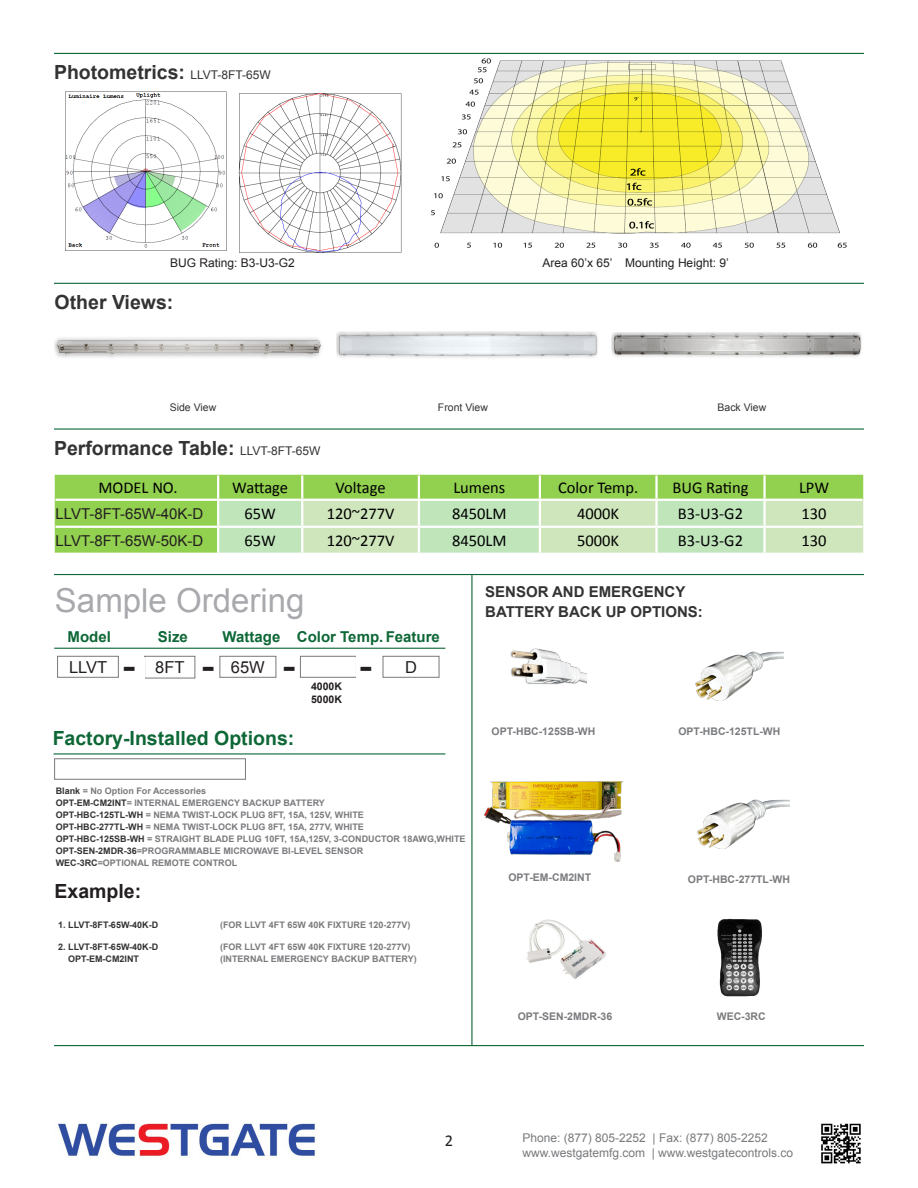
<style>
.page{position:relative;width:918px;height:1188px;background:#fff}
.page>*{position:absolute;margin:0;border:0;box-sizing:border-box;transform-origin:0 0}
.t1{font:33px "Arial";color:#a8a9ad}
.t2{font:700 28.5px "Verdana";color:#231f20}
.t3{font:700 19.5px "Arial";color:#333}
.t4{font:700 19.5px "Arial";color:#0d6736}
.t5{font:700 19.5px "Arial";color:#231f20}
.t6{font:16.5px "Calibri";color:#000}
.t7{font:16.5px "Arial";color:#231f20}
.t8{font:16.5px "Calibri";color:#231f20}
.t9{font:700 15px "Arial";color:#333}
.t10{font:15px "Arial";color:#231f20}
.t11{font:700 15px "Arial";color:#0d6736}
.t12{font:12px "Arial";color:#787a7d}
.t13{font:12px "Arial";color:#231f20}
.t14{font:700 10.5px "Arial";color:#7a7b7e}
.t15{font:10.5px "Arial";color:#333}
.t16{font:700 10.5px "Arial";color:#231f20}
.t17{font:700 9px "Arial";color:#7a7b7e}
.t18{font:700 9px "Arial";color:#7b7b7e}
.t19{font:700 9px "Arial";color:#333}
.t20{font:700 9px "Arial";color:#323332}
.s1{font-weight:400;font-size:12px}
.s2{color:#323332}
</style>
<div class="page">
<hr style="left:54px;top:428px;width:810px;height:2px;background:#0d6736">
<hr style="left:54px;top:53px;width:810px;height:1px;background:#0d6736">
<hr style="left:54px;top:283px;width:810px;height:1px;background:#0d6736">
<div style="left:55px;top:475px;width:808px;height:78px;background:#92d050"></div>
<svg style="left:219px;top:501px;width:644px;height:52px;background:#c8e5bc"></svg>
<hr style="left:217px;top:475px;width:2px;height:24px;background:#fff">
<hr style="left:301px;top:475px;width:2px;height:24px;background:#fff">
<hr style="left:418px;top:475px;width:2px;height:24px;background:#fff">
<hr style="left:539px;top:475px;width:2px;height:24px;background:#fff">
<hr style="left:655px;top:475px;width:3px;height:24px;background:#fff">
<hr style="left:763px;top:475px;width:3px;height:24px;background:#fff">
<hr style="left:217px;top:501px;width:2px;height:25px;background:#fff">
<hr style="left:301px;top:501px;width:2px;height:25px;background:#fff">
<hr style="left:418px;top:501px;width:2px;height:25px;background:#fff">
<hr style="left:539px;top:501px;width:2px;height:25px;background:#fff">
<hr style="left:655px;top:501px;width:3px;height:25px;background:#fff">
<hr style="left:763px;top:501px;width:3px;height:25px;background:#fff">
<hr style="left:217px;top:528px;width:2px;height:25px;background:#fff">
<hr style="left:301px;top:528px;width:2px;height:25px;background:#fff">
<hr style="left:418px;top:528px;width:2px;height:25px;background:#fff">
<hr style="left:539px;top:528px;width:2px;height:25px;background:#fff">
<hr style="left:655px;top:528px;width:3px;height:25px;background:#fff">
<hr style="left:763px;top:528px;width:3px;height:25px;background:#fff">
<hr style="left:56px;top:499px;width:162px;height:2px;background:#fff">
<hr style="left:218px;top:499px;width:84px;height:2px;background:#fff">
<hr style="left:302px;top:499px;width:117px;height:2px;background:#fff">
<hr style="left:419px;top:499px;width:121px;height:2px;background:#fff">
<hr style="left:540px;top:499px;width:117px;height:2px;background:#fff">
<hr style="left:657px;top:499px;width:108px;height:2px;background:#fff">
<hr style="left:765px;top:499px;width:98px;height:2px;background:#fff">
<hr style="left:56px;top:526px;width:162px;height:2px;background:#fff">
<hr style="left:218px;top:526px;width:84px;height:2px;background:#fff">
<hr style="left:302px;top:526px;width:117px;height:2px;background:#fff">
<hr style="left:419px;top:526px;width:121px;height:2px;background:#fff">
<hr style="left:540px;top:526px;width:117px;height:2px;background:#fff">
<hr style="left:657px;top:526px;width:108px;height:2px;background:#fff">
<hr style="left:765px;top:526px;width:98px;height:2px;background:#fff">
<hr style="left:54px;top:574px;width:810px;height:1px;background:#0d6736">
<img style="left:65px;top:91px;width:162px;height:160px">
<img style="left:239px;top:93px;width:163px;height:160px">
<img style="left:431px;top:58px;width:416px;height:190px">
<img style="left:337px;top:331px;width:261px;height:27px">
<img style="left:612px;top:333px;width:250px;height:24px">
<img style="left:58px;top:1123px;width:257px;height:34px">
<img style="left:821px;top:1123px;width:40px;height:41px">
<img style="left:55px;top:338px;width:267px;height:20px">
<hr style="left:54px;top:1045px;width:810px;height:1px;background:#0d6736">
<hr style="left:471px;top:575px;width:1px;height:470px;background:#0d6736">
<hr style="left:53px;top:753px;width:392px;height:2px;background:#0d6736">
<div style="left:54px;top:758px;width:192px;height:22px;background:#fff;border:1px solid #787a7d"></div>
<img style="left:484px;top:781px;width:140px;height:81px">
<img style="left:526px;top:919px;width:80px;height:60px">
<img style="left:717px;top:918px;width:45px;height:79px">
<img style="left:695px;top:651px;width:88px;height:50px">
<img style="left:697px;top:799px;width:93px;height:50px">
<img style="left:510px;top:648px;width:77px;height:37px">
<div style="left:57px;top:656px;width:62px;height:22px;border:1px solid #787a7d"></div>
<div style="left:220px;top:656px;width:56px;height:22px;border:1px solid #787a7d"></div>
<div style="left:300px;top:656px;width:57px;height:22px;background:#fff;border:1px solid #787a7d"></div>
<div style="left:144px;top:656px;width:51px;height:22px;border:1px solid #787a7d"></div>
<div style="left:383px;top:656px;width:56px;height:22px;border:1px solid #787a7d"></div>
<hr style="left:54px;top:648px;width:391px;height:1px;background:#0d6736">
<p class="t3" style="left:54px;top:60px;width:218px">Photometrics: <span class="s1">LLVT-8FT-65W</span></p>
<p class="t13" style="left:170px;top:255px;width:126px">BUG Rating: B3-U3-G2</p>
<p class="t13" style="left:542px;top:255px;width:188px">Area 60’x 65’ Mounting Height: 9’</p>
<p class="t3" style="left:55px;top:289px;width:120px">Other Views:</p>
<p class="t15" style="left:170px;top:400px;width:48px">Side View</p>
<p class="t3" style="left:54px;top:435px;width:268px">Performance Table: <span class="s1">LLVT-8FT-65W</span></p>
<p class="t15" style="left:438px;top:401px;width:51px">Front View</p>
<p class="t15" style="left:718px;top:401px;width:50px">Back View</p>
<p class="t6" style="left:98px;top:478px;width:81px">MODEL NO.</p>
<p class="t6" style="left:232px;top:478px;width:57px">Wattage</p>
<p class="t6" style="left:335px;top:478px;width:52px">Voltage</p>
<p class="t6" style="left:453px;top:478px;width:54px">Lumens</p>
<p class="t6" style="left:558px;top:478px;width:82px">Color Temp.</p>
<p class="t6" style="left:672px;top:478px;width:78px">BUG Rating</p>
<p class="t6" style="left:799px;top:478px;width:32px">LPW</p>
<p class="t10" style="left:56px;top:504px;width:149px">LLVT-8FT-65W-40K-D</p>
<p class="t6" style="left:245px;top:504px;width:33px">65W</p>
<p class="t6" style="left:327px;top:504px;width:69px">120~277V</p>
<p class="t6" style="left:452px;top:504px;width:56px">8450LM</p>
<p class="t6" style="left:577px;top:504px;width:44px">4000K</p>
<p class="t6" style="left:678px;top:504px;width:67px">B3-U3-G2</p>
<p class="t6" style="left:802px;top:504px;width:27px">130</p>
<p class="t10" style="left:56px;top:531px;width:149px">LLVT-8FT-65W-50K-D</p>
<p class="t6" style="left:245px;top:531px;width:33px">65W</p>
<p class="t6" style="left:327px;top:531px;width:69px">120~277V</p>
<p class="t6" style="left:452px;top:531px;width:56px">8450LM</p>
<p class="t6" style="left:577px;top:531px;width:44px">5000K</p>
<p class="t6" style="left:678px;top:531px;width:67px">B3-U3-G2</p>
<p class="t6" style="left:802px;top:531px;width:27px">130</p>
<p class="t1" style="left:55px;top:579px;width:251px">Sample Ordering</p>
<p class="t11" style="left:68px;top:627px;width:45px">Model</p>
<p class="t11" style="left:158px;top:627px;width:32px">Size</p>
<p class="t11" style="left:223px;top:627px;width:59px">Wattage</p>
<p class="t11" style="left:297px;top:627px;width:145px">Color Temp. Feature</p>
<p class="t7" style="left:69px;top:656px;width:40px">LLVT</p>
<p class="t7" style="left:155px;top:657px;width:31px">8FT</p>
<p class="t7" style="left:231px;top:656px;width:35px">65W</p>
<p class="t7" style="left:405px;top:656px;width:13px">D</p>
<p class="t2" style="left:122px;top:649px;width:15px">-</p>
<p class="t2" style="left:202px;top:649px;width:15px">-</p>
<p class="t2" style="left:283px;top:649px;width:15px">-</p>
<p class="t2" style="left:359px;top:649px;width:15px">-</p>
<p class="t16" style="left:311px;top:679px;width:32px">4000K</p>
<p class="t16" style="left:311px;top:692px;width:32px">5000K</p>
<p class="t4" style="left:53px;top:725px;width:243px">Factory-Installed Options:</p>
<p class="t17" style="left:56px;top:785px;width:152px"><span class="s2">Blank</span> = No Option For Accessories</p>
<p class="t17" style="left:56px;top:797px;width:271px"><span class="s2">OPT-EM-CM2INT</span>= INTERNAL EMERGENCY BACKUP BATTERY</p>
<p class="t17" style="left:56px;top:809px;width:310px"><span class="s2">OPT-HBC-125TL-WH</span> = NEMA TWIST-LOCK PLUG 8FT, 15A, 125V, WHITE</p>
<p class="t17" style="left:56px;top:821px;width:310px"><span class="s2">OPT-HBC-277TL-WH</span> = NEMA TWIST-LOCK PLUG 8FT, 15A, 277V, WHITE</p>
<p class="t17" style="left:56px;top:833px;width:411px"><span class="s2">OPT-HBC-125SB-WH</span> = STRAIGHT BLADE PLUG 10FT, 15A,125V, 3-CONDUCTOR 18AWG,WHITE</p>
<p class="t17" style="left:56px;top:845px;width:309px"><span class="s2">OPT-SEN-2MDR-36</span>=PROGRAMMABLE MICROWAVE BI-LEVEL SENSOR</p>
<p class="t17" style="left:56px;top:857px;width:183px"><span class="s2">WEC-3RC</span>=OPTIONAL REMOTE CONTROL</p>
<p class="t5" style="left:55px;top:878px;width:88px">Example:</p>
<p class="t19" style="left:58px;top:919px;width:102px">1. LLVT-8FT-65W-40K-D</p>
<p class="t18" style="left:220px;top:919px;width:192px">(FOR LLVT 4FT 65W 40K FIXTURE 120-277V)</p>
<p class="t19" style="left:58px;top:941px;width:102px">2. LLVT-8FT-65W-40K-D</p>
<p class="t18" style="left:220px;top:941px;width:192px">(FOR LLVT 4FT 65W 40K FIXTURE 120-277V)</p>
<p class="t20" style="left:68px;top:953px;width:72px">OPT-EM-CM2INT</p>
<p class="t17" style="left:220px;top:953px;width:198px">(INTERNAL EMERGENCY BACKUP BATTERY)</p>
<p class="t9" style="left:485px;top:582px;width:202px">SENSOR AND EMERGENCY</p>
<p class="t9" style="left:485px;top:602px;width:219px">BATTERY BACK UP OPTIONS:</p>
<p class="t14" style="left:492px;top:724px;width:105px">OPT-HBC-125SB-WH</p>
<p class="t14" style="left:508px;top:870px;width:84px">OPT-EM-CM2INT</p>
<p class="t14" style="left:678px;top:724px;width:104px">OPT-HBC-125TL-WH</p>
<p class="t14" style="left:688px;top:872px;width:104px">OPT-HBC-277TL-WH</p>
<p class="t14" style="left:518px;top:1010px;width:96px">OPT-SEN-2MDR-36</p>
<p class="t14" style="left:717px;top:1010px;width:50px">WEC-3RC</p>
<p class="t8" style="left:445px;top:1130px;width:10px">2</p>
<p class="t12" style="left:522px;top:1130px;width:247px">Phone: (877) 805-2252 | Fax: (877) 805-2252</p>
<p class="t12" style="left:522px;top:1145px;width:272px">www.westgatemfg.com | www.westgatecontrols.co</p>
</div>
